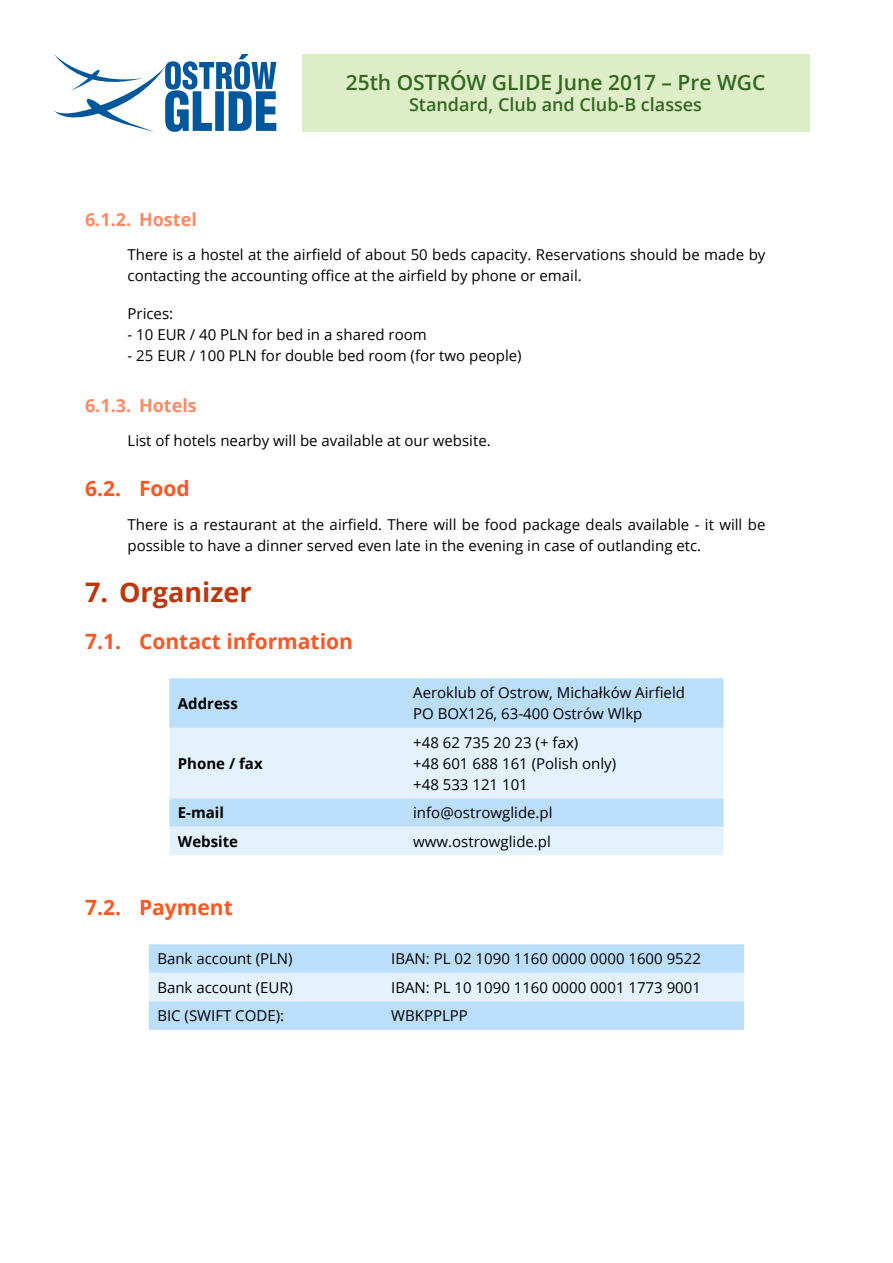
<style>
.page{position:relative;width:893px;height:1263px;background:#fff}
.page>*{position:absolute;margin:0;border:0;box-sizing:border-box;transform-origin:0 0}
.t1{font:700 27px "Open Sans";color:#bf360c}
.t2{font:700 21px "Open Sans";color:#ff5722}
.t3{font:600 21px "Open Sans";color:#33691e}
.t4{font:600 18px "Open Sans";color:#33691e}
.t5{font:700 18px "Open Sans";color:#ff8a65}
.t6{font:15px/21px "Open Sans";color:#000}
.t7{font:700 15px "Open Sans";color:#000}
</style>
<div class="page">
<svg style="left:54px;top:54px;width:222px;height:78px"></svg>
<div style="left:302px;top:54px;width:507px;height:78px;background:#dcedc8"></div>
<div style="left:169px;top:678px;width:555px;height:50px;background:#bbdefb"></div>
<svg style="left:169px;top:728px;width:555px;height:127px;fill:#e3f2fd"></svg>
<div style="left:149px;top:944px;width:595px;height:86px;background:#bbdefb"></div>
<div style="left:149px;top:973px;width:595px;height:28px;background:#e3f2fd"></div>
<h2 class="t3" style="left:346px;top:68px;width:421px">25th OSTRÓW GLIDE June 2017 – Pre WGC</h2>
<p class="t4" style="left:409px;top:93px;width:294px">Standard, Club and Club-B classes</p>
<p class="t5" style="left:85px;top:207px;width:113px">6.1.2. Hostel</p>
<p class="t6" style="left:128px;top:244px;width:639px">There is a hostel at the airfield of about 50 beds capacity. Reservations should be made by contacting the accounting office at the airfield by phone or email.</p>
<p class="t6" style="left:128px;top:303px;width:47px">Prices:</p>
<p class="t6" style="left:128px;top:324px;width:301px">- 10 EUR / 40 PLN for bed in a shared room</p>
<p class="t6" style="left:128px;top:345px;width:396px">- 25 EUR / 100 PLN for double bed room (for two people)</p>
<p class="t5" style="left:85px;top:393px;width:113px">6.1.3. Hotels</p>
<p class="t6" style="left:128px;top:429px;width:365px">List of hotels nearby will be available at our website.</p>
<h2 class="t2" style="left:85px;top:474px;width:106px">6.2. Food</h2>
<p class="t6" style="left:128px;top:514px;width:639px">There is a restaurant at the airfield. There will be food package deals available - it will be possible to have a dinner served even late in the evening in case of outlanding etc.</p>
<h1 class="t1" style="left:85px;top:573px;width:168px">7. Organizer</h1>
<h2 class="t2" style="left:85px;top:626px;width:269px">7.1. Contact information</h2>
<p class="t7" style="left:178px;top:693px;width:61px">Address</p>
<p class="t6" style="left:413px;top:682px;width:273px">Aeroklub of Ostrow, Michałków Airfield<br>PO BOX126, 63-400 Ostrów Wlkp</p>
<p class="t7" style="left:178px;top:753px;width:86px">Phone / fax</p>
<p class="t6" style="left:413px;top:731px;width:205px">+48 62 735 20 23 (+ fax)<br>+48 601 688 161 (Polish only) +48 533 121 101</p>
<p class="t7" style="left:178px;top:802px;width:48px">E-mail</p>
<p class="t6" style="left:413px;top:802px;width:141px">info@ostrowglide.pl</p>
<p class="t7" style="left:178px;top:831px;width:62px">Website</p>
<p class="t6" style="left:413px;top:830px;width:139px">www.ostrowglide.pl</p>
<h2 class="t2" style="left:85px;top:892px;width:149px">7.2. Payment</h2>
<p class="t6" style="left:157px;top:948px;width:137px">Bank account (PLN)</p>
<p class="t6" style="left:391px;top:948px;width:311px">IBAN: PL 02 1090 1160 0000 0000 1600 9522</p>
<p class="t6" style="left:157px;top:976px;width:137px">Bank account (EUR)</p>
<p class="t6" style="left:391px;top:976px;width:311px">IBAN: PL 10 1090 1160 0000 0001 1773 9001</p>
<p class="t6" style="left:157px;top:1005px;width:128px">BIC (SWIFT CODE):</p>
<p class="t6" style="left:391px;top:1005px;width:78px">WBKPPLPP</p>
</div>
